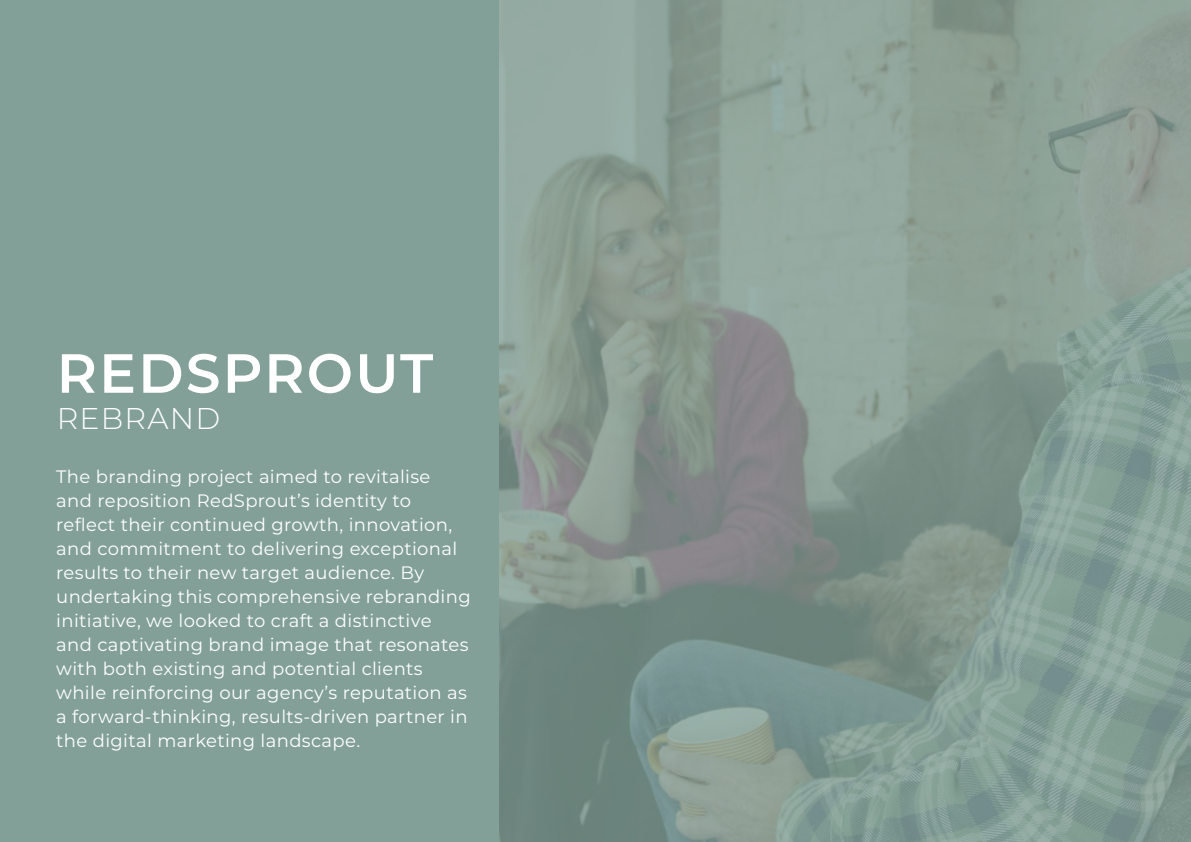
<style>
.page{position:relative;width:1191px;height:842px;background:#82a097}
.page>*{position:absolute;margin:0;border:0;box-sizing:border-box;transform-origin:0 0}
.t1{font:600 55px "Montserrat";letter-spacing:.04em;color:#fff}
.t2{font:300 30px "Montserrat";letter-spacing:.04em;color:#fff}
.t3{font:18px/24px "Montserrat";letter-spacing:.02em;color:#fff}
</style>
<div class="page">
<img style="left:499px;top:0;width:692px;height:842px">
<p class="t1" style="left:57px;top:334px;width:378px">REDSPROUT</p>
<p class="t2" style="left:57px;top:398px;width:165px">REBRAND</p>
<p class="t3" style="left:56px;top:464px;width:416px">The branding project aimed to revitalise and reposition RedSprout’s identity to reflect their continued growth, innovation, and commitment to delivering exceptional results to their new target audience. By undertaking this comprehensive rebranding initiative, we looked to craft a distinctive and captivating brand image that resonates with both existing and potential clients while reinforcing our agency’s reputation as a forward-thinking, results-driven partner in the digital marketing landscape.</p>
</div>
